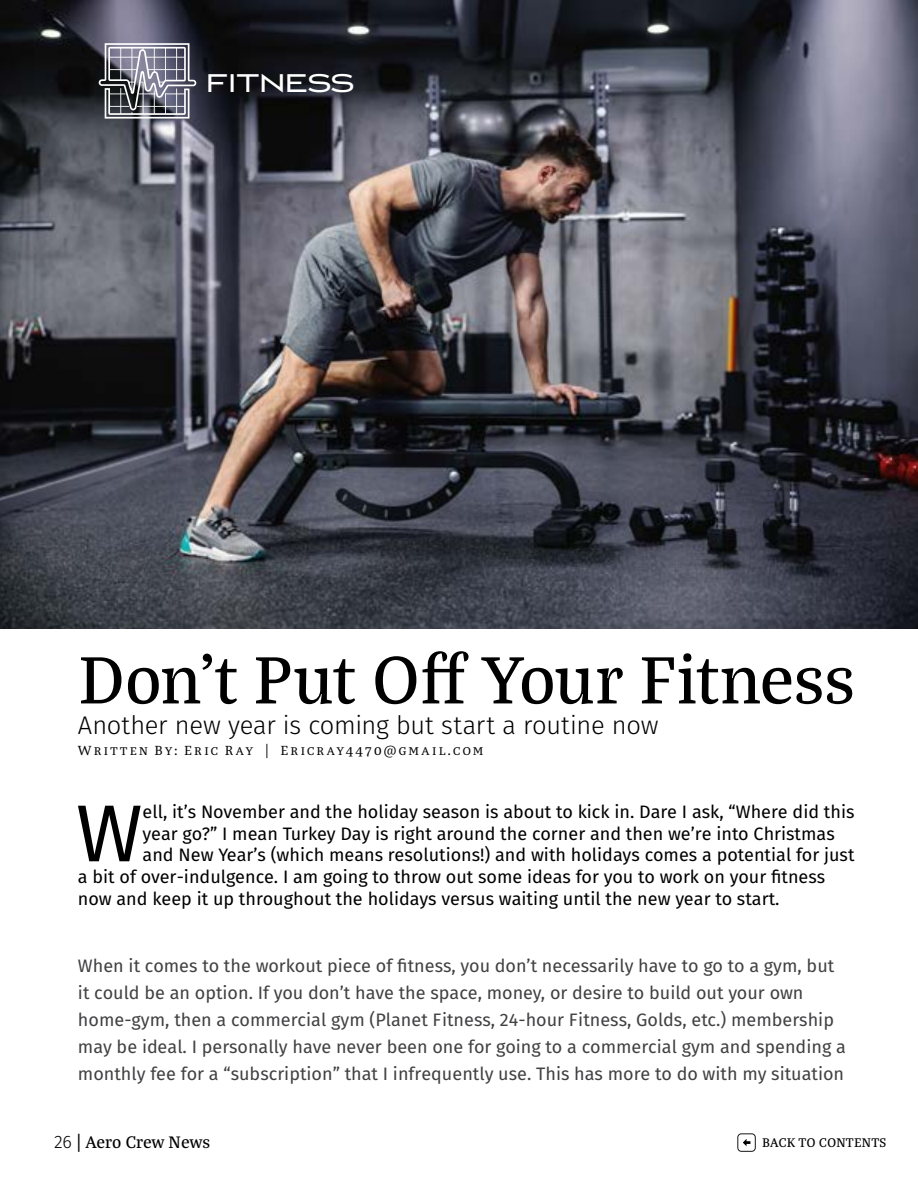
<style>
.page{position:relative;width:918px;height:1188px;background:#fff}
.page>*{position:absolute;margin:0;border:0;box-sizing:border-box;transform-origin:0 0}
.t1{font:80.7px "Fira Sans";color:#000}
.t2{font:500 72px "Bagatela";letter-spacing:-.01em;color:#000}
.t3{font:28.5px "Luxury Gold";color:#fff}
.t4{font:300 25.5px "Fira Sans";letter-spacing:-.01em;color:#000}
.t5{font:18px/27px "Fira Sans";color:#414042}
.t6{font:18px "Fira Sans";color:#000}
.t7{font:500 18px "Bagatela";color:#000}
.t8{font:14.25px "Bagatela";letter-spacing:.15em;color:#000}
.t9{font:500 13.5px "Bagatela";letter-spacing:.02em;color:#000}
.s1{font-family:"Fira Sans";font-weight:300}
</style>
<div class="page">
<img style="left:0;top:0;width:917px;height:629px">
<svg style="left:99px;top:43px;width:97px;height:76px;background:#7c7d88"></svg>
<svg style="left:737px;top:1133px;width:19px;height:19px"></svg>
<h3 class="t3" style="left:206px;top:68px;width:150px">FITNESS</h3>
<h2 class="t2" style="left:78px;top:633px;width:779px">Don’t Put Off Your Fitness</h2>
<h3 class="t4" style="left:78px;top:707px;width:582px">Another new year is coming but start a routine now</h3>
<p class="t8" style="left:78px;top:741px;width:407px">Written By: Eric Ray | Ericray4470@gmail.com</p>
<h1 class="t1" style="left:76px;top:777px;width:68px">W</h1>
<p class="t6" style="left:143px;top:799px;width:713px">ell, it’s November and the holiday season is about to kick in. Dare I ask, “Where did this</p>
<p class="t6" style="left:143px;top:821px;width:694px">year go?” I mean Turkey Day is right around the corner and then we’re into Christmas</p>
<p class="t6" style="left:143px;top:842px;width:713px">and New Year’s (which means resolutions!) and with holidays comes a potential for just</p>
<p class="t6" style="left:78px;top:864px;width:749px">a bit of over-indulgence. I am going to throw out some ideas for you to work on your fitness</p>
<p class="t6" style="left:78px;top:886px;width:703px">now and keep it up throughout the holidays versus waiting until the new year to start.</p>
<p class="t5" style="left:78px;top:952px;width:769px">When it comes to the workout piece of fitness, you don’t necessarily have to go to a gym, but it could be an option. If you don’t have the space, money, or desire to build out your own home-gym, then a commercial gym (Planet Fitness, 24-hour Fitness, Golds, etc.) membership may be ideal. I personally have never been one for going to a commercial gym and spending a monthly fee for a “subscription” that I infrequently use. This has more to do with my situation</p>
<p class="t7" style="left:54px;top:1130px;width:158px"><span class="s1">26</span> | Aero Crew News</p>
<p class="t9" style="left:762px;top:1134px;width:126px">BACK TO CONTENTS</p>
</div>
